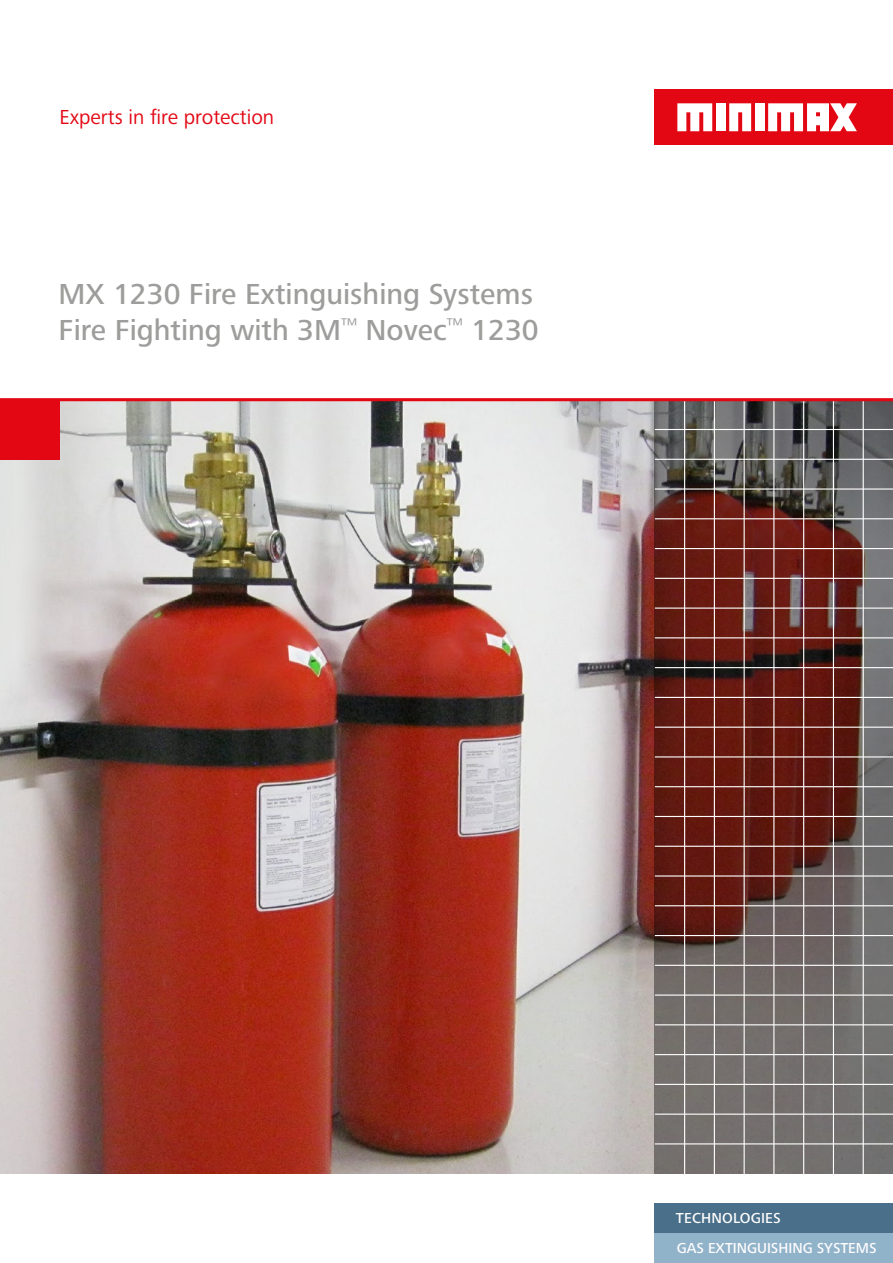
<style>
.page{position:relative;width:893px;height:1263px;background:#fff}
.page>*{position:absolute;margin:0;border:0;box-sizing:border-box;transform-origin:0 0}
.t1{font:500 30px "Frutiger Next Pro";color:#9d9d9c}
.t2{font:21px "Frutiger Next Pro";color:#e30613}
.t3{font:500 15px "Frutiger Next Pro";color:#fffdfe}
.t4{font:500 15px "Frutiger Next Pro";letter-spacing:.01em;color:#fff}
</style>
<div class="page">
<div style="left:655px;top:1233px;width:238px;height:30px;background:#91b3ca"></div>
<div style="left:655px;top:1203px;width:238px;height:30px;background:#4a6f8a"></div>
<img style="left:0;top:401px;width:655px;height:773px">
<div style="left:0;top:400px;width:59px;height:59px;background:#e30613"></div>
<div style="left:655px;top:89px;width:238px;height:56px;background:#e30613"></div>
<div style="left:755px;top:103px;width:9px;height:28px;background:#fff"></div>
<svg style="left:729px;top:103px;width:22px;height:28px"></svg>
<div style="left:716px;top:103px;width:9px;height:28px;background:#fff"></div>
<svg style="left:677px;top:103px;width:35px;height:28px"></svg>
<svg style="left:768px;top:103px;width:89px;height:28px"></svg>
<svg style="left:655px;top:401px;width:238px;height:773px;background:#65433f"></svg>
<hr style="left:655px;top:1143px;width:238px;height:1px;background:#fff">
<hr style="left:655px;top:1113px;width:238px;height:2px;background:#fff">
<hr style="left:655px;top:1084px;width:238px;height:1px;background:#fff">
<hr style="left:655px;top:1054px;width:238px;height:1px;background:#fff">
<hr style="left:655px;top:1024px;width:238px;height:1px;background:#fff">
<hr style="left:655px;top:994px;width:238px;height:2px;background:#fff">
<hr style="left:655px;top:965px;width:238px;height:1px;background:#fff">
<hr style="left:655px;top:935px;width:238px;height:1px;background:#fff">
<hr style="left:655px;top:905px;width:238px;height:1px;background:#fff">
<hr style="left:655px;top:875px;width:238px;height:1px;background:#fff">
<hr style="left:655px;top:846px;width:238px;height:1px;background:#fff">
<hr style="left:655px;top:816px;width:238px;height:1px;background:#fff">
<hr style="left:655px;top:786px;width:238px;height:1px;background:#fff">
<hr style="left:655px;top:756px;width:238px;height:1px;background:#fff">
<hr style="left:655px;top:727px;width:238px;height:1px;background:#fff">
<hr style="left:655px;top:697px;width:238px;height:1px;background:#fff">
<hr style="left:655px;top:667px;width:238px;height:1px;background:#fff">
<hr style="left:655px;top:637px;width:238px;height:1px;background:#fff">
<hr style="left:655px;top:607px;width:238px;height:2px;background:#fff">
<hr style="left:655px;top:578px;width:238px;height:1px;background:#fff">
<hr style="left:655px;top:548px;width:238px;height:1px;background:#fff">
<hr style="left:655px;top:518px;width:238px;height:1px;background:#fff">
<hr style="left:655px;top:488px;width:238px;height:2px;background:#fff">
<hr style="left:655px;top:459px;width:238px;height:1px;background:#fff">
<hr style="left:655px;top:429px;width:238px;height:1px;background:#fff">
<hr style="left:684px;top:401px;width:1px;height:783px;background:#fff">
<hr style="left:714px;top:401px;width:1px;height:783px;background:#fff">
<hr style="left:744px;top:401px;width:1px;height:783px;background:#fff">
<hr style="left:773px;top:401px;width:1px;height:783px;background:#fff">
<hr style="left:803px;top:401px;width:1px;height:783px;background:#fff">
<hr style="left:833px;top:401px;width:1px;height:783px;background:#fff">
<hr style="left:863px;top:401px;width:1px;height:783px;background:#fff">
<hr style="left:0;top:398px;width:893px;height:3px;background:#e30613">
<p class="t2" style="left:60px;top:105px;width:216px">Experts in fire protection</p>
<p class="t1" style="left:59px;top:277px;width:476px">MX 1230 Fire Extinguishing Systems</p>
<p class="t1" style="left:59px;top:313px;width:482px">Fire Fighting with 3M<sup>™</sup> Novec<sup>™</sup> 1230</p>
<p class="t4" style="left:676px;top:1210px;width:106px">TECHNOLOGIES</p>
<p class="t3" style="left:677px;top:1239px;width:201px">GAS EXTINGUISHING SYSTEMS</p>
</div>
